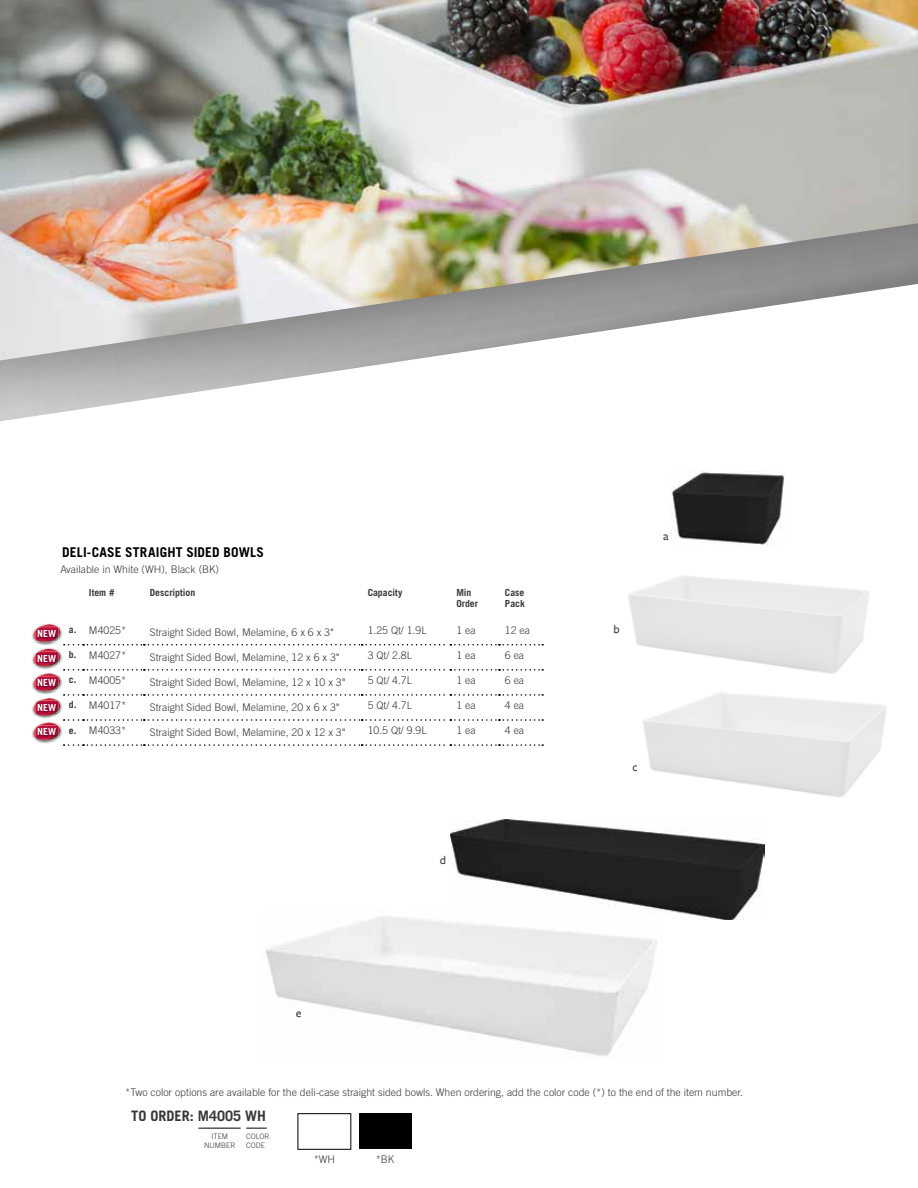
<style>
.page{position:relative;width:918px;height:1188px;background:#fff}
.page>*{position:absolute;margin:0;border:0;box-sizing:border-box;transform-origin:0 0}
.t1{font:700 14.4px "Trade Gothic";color:#383839}
.t2{font:700 13.5px "Trade Gothic";letter-spacing:.01em;color:#000}
.t3{font:500 12px "Freight Sans";color:#383839}
.t4{font:300 10.5px "Trade Gothic";color:#383839}
.t5{font:700 9.75px/10.5px "Trade Gothic";color:#383839}
.t6{font:700 9.75px "Trade Gothic";color:#fff}
.t7{font:300 7.5px/9px "Trade Gothic";color:#383839;text-align:center}
.s1{font-weight:700;font-size:9.75px}
.s2{font-family:"Helvetica Neue"}
</style>
<div class="page">
<img style="left:0;top:0;width:918px;height:223px">
<img style="left:0;top:223px;width:918px;height:198px">
<div style="left:298px;top:1113px;width:53px;height:37px;border:1px solid #000"></div>
<div style="left:359px;top:1114px;width:53px;height:35px;background:#000"></div>
<hr style="left:198px;top:1128px;width:43px;height:1px;background:#000">
<svg style="left:246px;top:1128px;width:21px;height:1px"></svg>
<img style="left:451px;top:819px;width:313px;height:100px">
<img style="left:671px;top:471px;width:114px;height:74px">
<img style="left:32px;top:625px;width:31px;height:42px">
<img style="left:33px;top:624px;width:24px;height:12px">
<img style="left:35px;top:627px;width:25px;height:12px">
<svg style="left:36px;top:641px;width:507px;height:5px"></svg>
<img style="left:36px;top:627px;width:23px;height:14px">
<img style="left:33px;top:649px;width:24px;height:12px">
<img style="left:35px;top:651px;width:25px;height:13px">
<svg style="left:36px;top:666px;width:507px;height:5px"></svg>
<img style="left:36px;top:652px;width:23px;height:14px">
<img style="left:32px;top:677px;width:31px;height:36px">
<img style="left:33px;top:673px;width:26px;height:18px">
<img style="left:35px;top:676px;width:25px;height:13px">
<svg style="left:36px;top:690px;width:507px;height:6px"></svg>
<img style="left:36px;top:676px;width:23px;height:14px">
<img style="left:33px;top:698px;width:27px;height:18px">
<img style="left:35px;top:700px;width:25px;height:13px">
<svg style="left:36px;top:715px;width:507px;height:6px"></svg>
<img style="left:36px;top:701px;width:23px;height:14px">
<img style="left:32px;top:722px;width:31px;height:19px">
<img style="left:33px;top:723px;width:24px;height:13px">
<img style="left:35px;top:725px;width:25px;height:13px">
<svg style="left:36px;top:740px;width:507px;height:6px"></svg>
<img style="left:36px;top:725px;width:23px;height:15px">
<p class="t2" style="left:62px;top:544px;width:203px">DELI-CASE STRAIGHT SIDED BOWLS</p>
<p class="t4" style="left:60px;top:563px;width:160px">Available in White (WH), Black (BK)</p>
<p class="t6" style="left:37px;top:628px;width:20px">NEW</p>
<p class="t6" style="left:37px;top:652px;width:20px">NEW</p>
<p class="t6" style="left:37px;top:677px;width:20px">NEW</p>
<p class="t6" style="left:37px;top:701px;width:20px">NEW</p>
<p class="t6" style="left:37px;top:726px;width:20px">NEW</p>
<p class="t5" style="left:89px;top:587px;width:27px">Item #</p>
<p class="t5" style="left:150px;top:587px;width:47px">Description</p>
<p class="t5" style="left:368px;top:587px;width:36px">Capacity</p>
<p class="t5" style="left:456px;top:587px;width:23px">Min<br>Order</p>
<p class="t5" style="left:505px;top:587px;width:22px">Case<br>Pack</p>
<p class="t4" style="left:69px;top:624px;width:59px"><span class="s1">a.</span> M4025*</p>
<p class="t4" style="left:150px;top:626px;width:186px">Straight Sided Bowl, Melamine, 6 x 6 x 3<span class="s2">"</span></p>
<p class="t4" style="left:368px;top:624px;width:60px">1.25 Qt/ 1.9L</p>
<p class="t4" style="left:456px;top:624px;width:21px">1 ea</p>
<p class="t4" style="left:505px;top:624px;width:27px">12 ea</p>
<p class="t4" style="left:69px;top:649px;width:59px"><span class="s1">b.</span> M4027*</p>
<p class="t4" style="left:150px;top:651px;width:192px">Straight Sided Bowl, Melamine, 12 x 6 x 3<span class="s2">"</span></p>
<p class="t4" style="left:368px;top:649px;width:46px">3 Qt/ 2.8L</p>
<p class="t4" style="left:456px;top:649px;width:21px">1 ea</p>
<p class="t4" style="left:505px;top:649px;width:21px">6 ea</p>
<p class="t4" style="left:69px;top:674px;width:59px"><span class="s1">c.</span> M4005*</p>
<p class="t4" style="left:150px;top:676px;width:197px">Straight Sided Bowl, Melamine, 12 x 10 x 3<span class="s2">"</span></p>
<p class="t4" style="left:368px;top:674px;width:46px">5 Qt/ 4.7L</p>
<p class="t4" style="left:456px;top:674px;width:21px">1 ea</p>
<p class="t4" style="left:505px;top:674px;width:21px">6 ea</p>
<p class="t4" style="left:69px;top:699px;width:59px"><span class="s1">d.</span> M4017*</p>
<p class="t4" style="left:150px;top:701px;width:192px">Straight Sided Bowl, Melamine, 20 x 6 x 3<span class="s2">"</span></p>
<p class="t4" style="left:368px;top:699px;width:46px">5 Qt/ 4.7L</p>
<p class="t4" style="left:456px;top:699px;width:21px">1 ea</p>
<p class="t4" style="left:505px;top:699px;width:21px">4 ea</p>
<p class="t4" style="left:69px;top:724px;width:59px"><span class="s1">e.</span> M4033*</p>
<p class="t4" style="left:150px;top:726px;width:197px">Straight Sided Bowl, Melamine, 20 x 12 x 3<span class="s2">"</span></p>
<p class="t4" style="left:368px;top:724px;width:60px">10.5 Qt/ 9.9L</p>
<p class="t4" style="left:456px;top:724px;width:21px">1 ea</p>
<p class="t4" style="left:505px;top:724px;width:21px">4 ea</p>
<p class="t3" style="left:440px;top:854px;width:8px">d</p>
<p class="t3" style="left:296px;top:1007px;width:7px">e</p>
<p class="t3" style="left:613px;top:623px;width:8px">b</p>
<p class="t3" style="left:663px;top:529px;width:7px">a</p>
<p class="t3" style="left:633px;top:761px;width:7px">c</p>
<p class="t4" style="left:125px;top:1086px;width:619px">*Two color options are available for the deli-case straight sided bowls. When ordering, add the color code (*) to the end of the item number.</p>
<h1 class="t1" style="left:131px;top:1107px;width:136px">TO ORDER: M4005 WH</h1>
<p class="t7" style="left:204px;top:1132px;width:33px">ITEM<br>NUMBER</p>
<p class="t7" style="left:246px;top:1132px;width:25px;text-align:left">COLOR<br>CODE</p>
<p class="t4" style="left:314px;top:1153px;width:23px">*WH</p>
<p class="t4" style="left:376px;top:1153px;width:20px">*BK</p>
</div>
